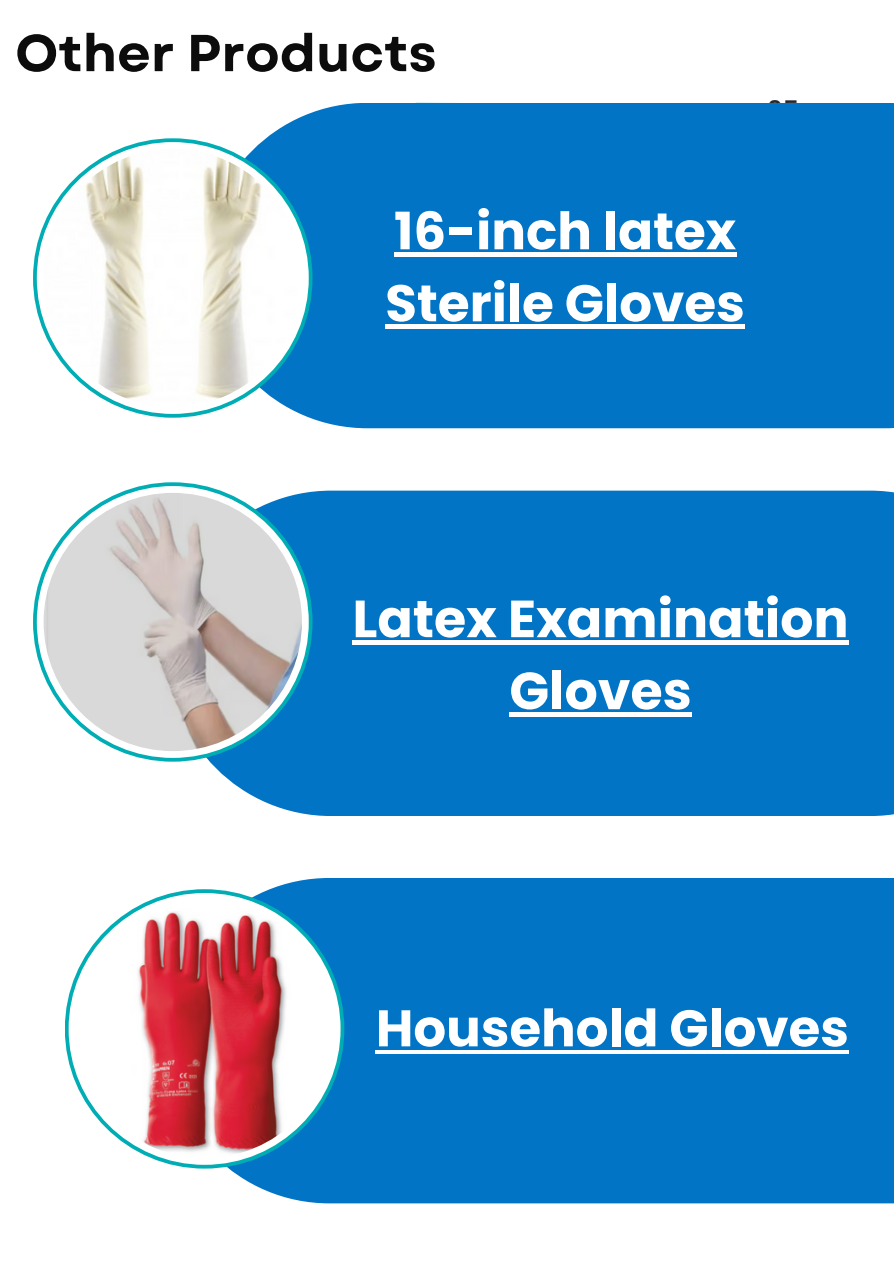
<style>
.page{position:relative;width:894px;height:1264px;background:#fff}
.page>*{position:absolute;margin:0;border:0;box-sizing:border-box;transform-origin:0 0}
.t1{font:700 52.2px/72px "Poppins";color:#fff;text-align:center}
.t2{font:700 51.75px "Garet";color:#0c0c0c}
.t3{font:700 51.45px/72px "Poppins";color:#fff}
.t4{font:700 51.3px "Poppins";color:#fff}
.t5{font:500 25.5px "Poppins";color:#222831}
</style>
<div class="page">
<svg style="left:415px;top:102px;width:37px;height:1px"></svg>
<div style="left:168px;top:490px;width:725px;height:326px;background:#0174c6"></div>
<svg style="left:33px;top:482px;width:279px;height:279px;background:#18b4bc"></svg>
<div style="left:37px;top:486px;width:271px;height:272px;background:#fff;border-radius:50%"></div>
<img style="left:44px;top:493px;width:258px;height:258px;border-radius:50%">
<div style="left:167px;top:878px;width:726px;height:325px;background:#0174c6"></div>
<svg style="left:65px;top:889px;width:279px;height:279px;background:#20b7be"></svg>
<div style="left:69px;top:893px;width:271px;height:271px;background:#fff;border-radius:50%"></div>
<img style="left:75px;top:899px;width:258px;height:258px;border-radius:50%">
<div style="left:208px;top:103px;width:685px;height:325px;background:#0174c6"></div>
<div style="left:352px;top:640px;width:496px;height:5px;background:#fff"></div>
<div style="left:509px;top:712px;width:182px;height:5px;background:#fff"></div>
<hr style="left:394px;top:253px;width:341px;height:4px;background:#fff">
<hr style="left:385px;top:325px;width:359px;height:4px;background:#fff">
<hr style="left:376px;top:1050px;width:472px;height:3px;background:#fff">
<svg style="left:33px;top:138px;width:279px;height:280px;background:#1bb5bc"></svg>
<div style="left:37px;top:142px;width:271px;height:272px;background:#fff;border-radius:50%"></div>
<img style="left:44px;top:149px;width:258px;height:258px;border-radius:50%">
<p class="t2" style="left:15px;top:16px;width:423px">Other Products</p>
<p class="t5" style="left:766px;top:92px;width:34px">05</p>
<p class="t3" style="left:385px;top:195px;width:361px">16-inch latex<br>Sterile Gloves</p>
<p class="t1" style="left:352px;top:583px;width:497px">Latex Examination<br>Gloves</p>
<h1 class="t4" style="left:376px;top:992px;width:474px">Household Gloves</h1>
</div>
